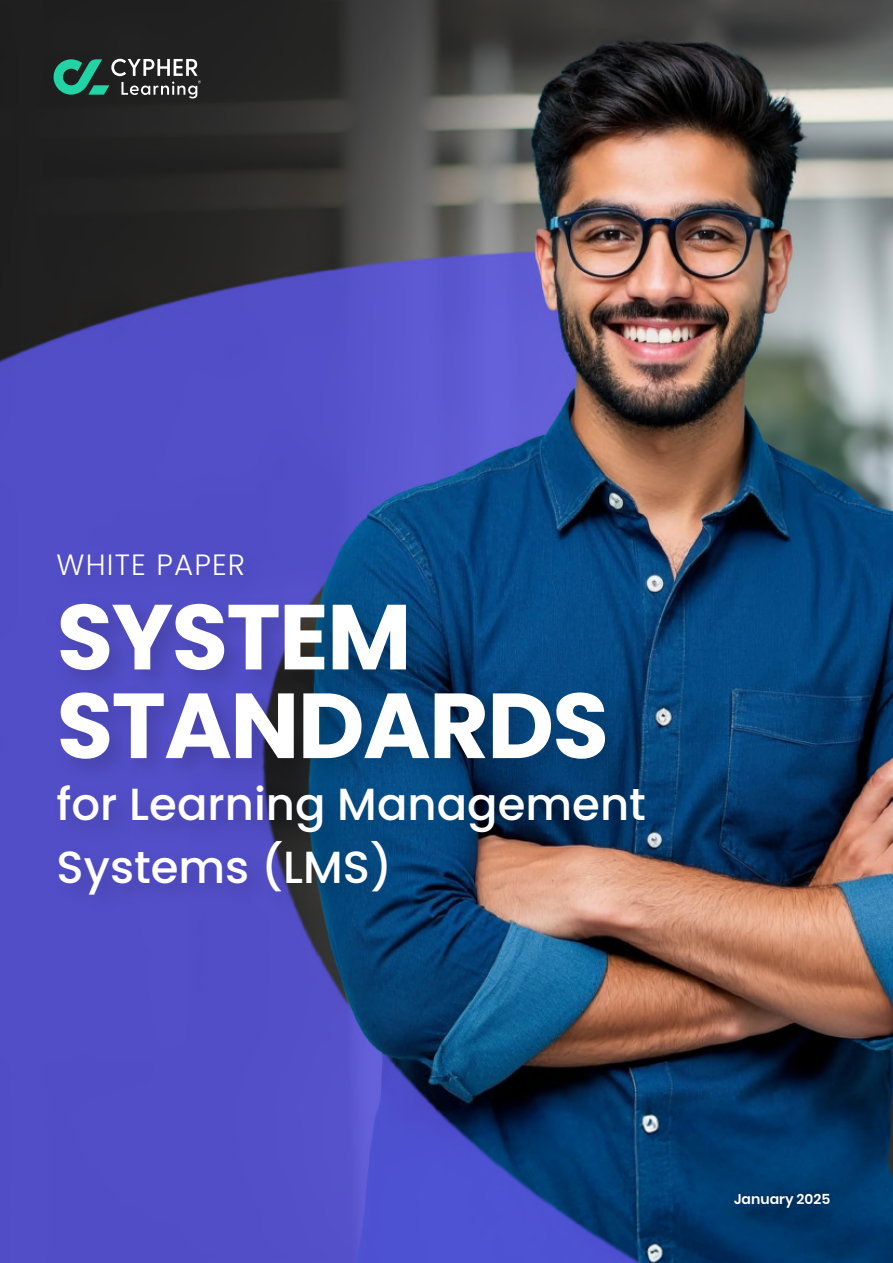
<style>
.page{position:relative;width:893px;height:1263px;background:#fff}
.page>*{position:absolute;margin:0;border:0;box-sizing:border-box;transform-origin:0 0}
.t1{font:700 92.1px/88.7px "Poppins";letter-spacing:-.02em;color:#fff}
.t2{font:500 45px/62.2px "Poppins";color:#fff}
.t3{font:300 29.25px "Poppins";letter-spacing:.04em;color:#fff}
.t4{font:600 14.1px "Poppins";color:#fff}
</style>
<div class="page">
<img style="left:0;top:0;width:893px;height:1263px">
<img style="left:730px;top:1187px;width:105px;height:30px">
<img style="left:42px;top:535px;width:648px;height:406px">
<svg style="left:54px;top:59px;width:147px;height:39px;background:#426159"></svg>
<p class="t3" style="left:57px;top:547px;width:190px">WHITE PAPER</p>
<h1 class="t1" style="left:57px;top:593px;width:554px">SYSTEM<br>STANDARDS</h1>
<p class="t2" style="left:57px;top:774px;width:591px">for Learning Management<br>Systems (LMS)</p>
<p class="t4" style="left:734px;top:1190px;width:98px">January 2025</p>
</div>
